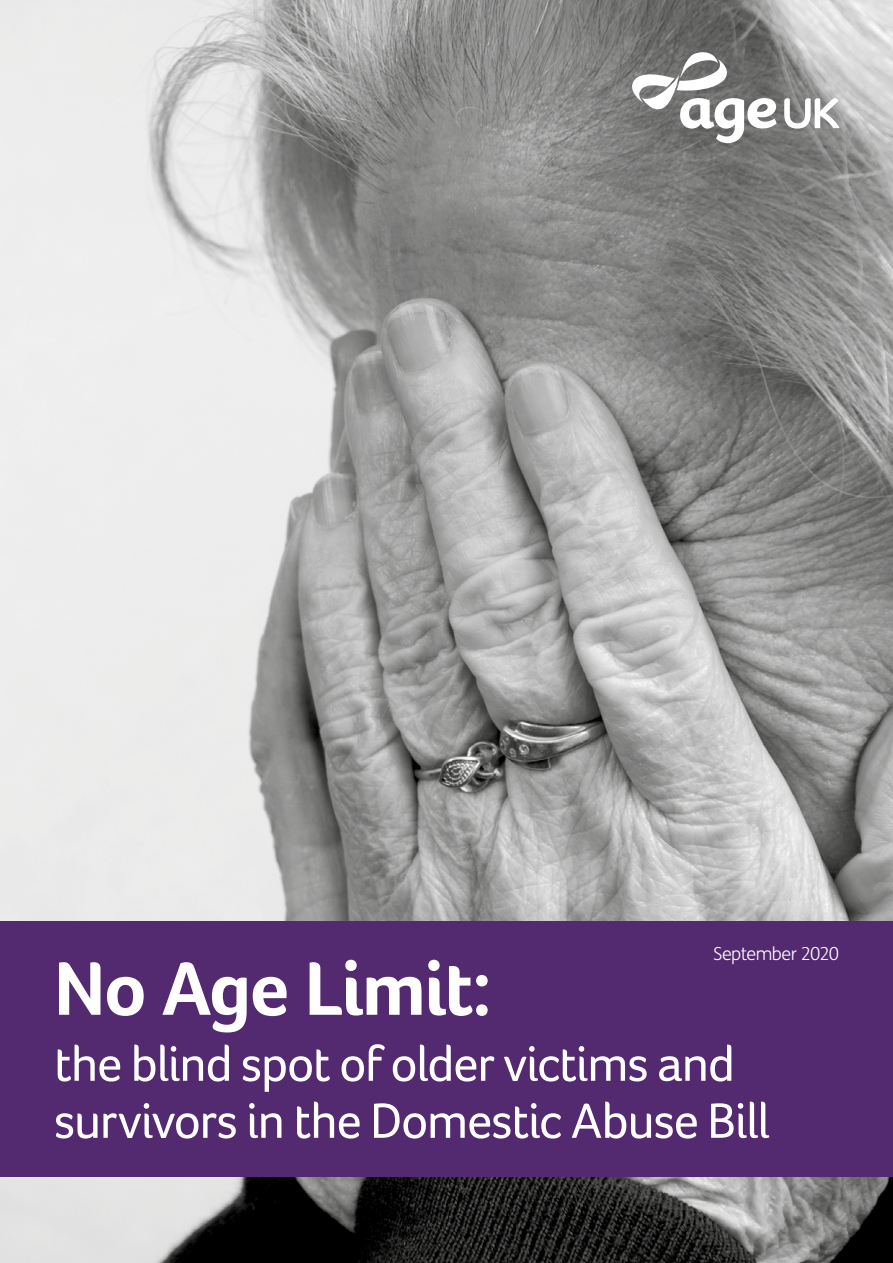
<style>
.page{position:relative;width:893px;height:1263px;background:#fff}
.page>*{position:absolute;margin:0;border:0;box-sizing:border-box;transform-origin:0 0}
.t1{font:700 78px "Foco Age UK";letter-spacing:-.03em;color:#fff}
.t2{font:51px/57px "Foco Age UK";letter-spacing:-.03em;color:#fff}
.t3{font:300 18px "FS Me";letter-spacing:-.03em;color:#fff}
</style>
<div class="page">
<img style="left:0;top:0;width:893px;height:1263px">
<svg style="left:611px;top:31px;width:231px;height:115px"></svg>
<div style="left:0;top:921px;width:893px;height:255px;background:#53296f"></div>
<p class="t3" style="left:713px;top:941px;width:127px">September 2020</p>
<h1 class="t1" style="left:54px;top:942px;width:439px">No Age Limit:</h1>
<p class="t2" style="left:54px;top:1035px;width:717px">the blind spot of older victims and survivors in the Domestic Abuse Bill</p>
</div>
